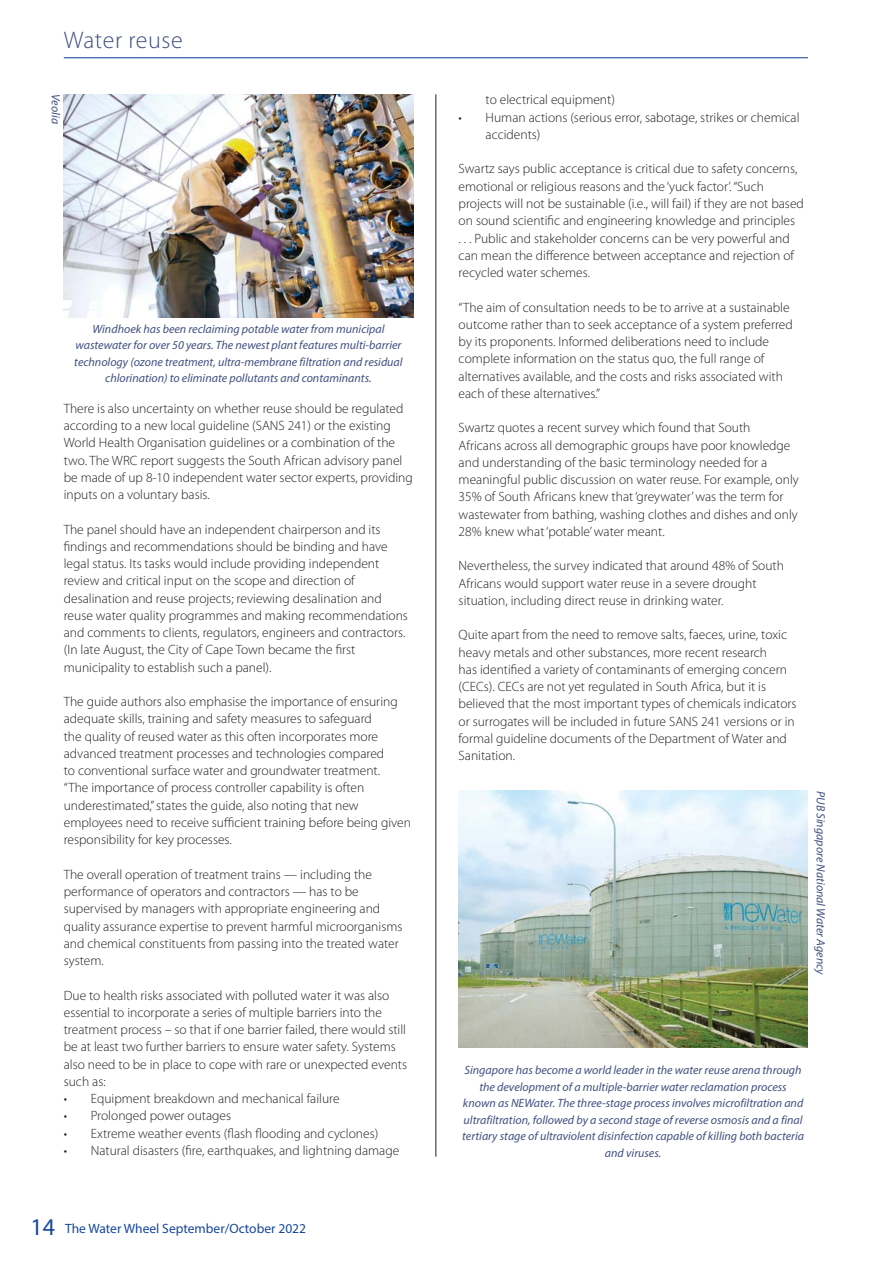
<style>
.page{position:relative;width:893px;height:1263px;background:#fff}
.page>*{position:absolute;margin:0;border:0;box-sizing:border-box;transform-origin:0 0}
.t1{font:300 24px "Myriad Pro";letter-spacing:.025em;color:#415080}
.t2{font:300 13.5px/17.2px "Myriad Pro";color:#231f20}
.t3{font:13.5px "Myriad Pro";color:#17479e}
.t4{font:italic 12px/16.5px "Myriad Pro";color:#415080;text-align:center}
.s1{font-size:24px}
</style>
<div class="page">
<hr style="left:64px;top:57px;width:744px;height:1px;background:#17479e">
<hr style="left:436px;top:94px;width:1px;height:1063px;background:#231f20">
<img style="left:64px;top:94px;width:349px;height:223px">
<img style="left:458px;top:791px;width:350px;height:257px">
<h1 class="t1" style="left:64px;top:31px;width:120px">Water reuse</h1>
<p class="t4" style="left:63px;top:94px;width:31px;rotate:90deg">Veolia</p>
<p class="t4" style="left:74px;top:322px;width:330px">Windhoek has been reclaiming potable water from municipal wastewater for over 50 years. The newest plant features multi-barrier technology (ozone treatment, ultra-membrane filtration and residual chlorination) to eliminate pollutants and contaminants.</p>
<p class="t2" style="left:64px;top:401px;width:350px">There is also uncertainty on whether reuse should be regulated according to a new local guideline (SANS 241) or the existing World Health Organisation guidelines or a combination of the two. The WRC report suggests the South African advisory panel be made of up 8-10 independent water sector experts, providing inputs on a voluntary basis.</p>
<p class="t2" style="left:64px;top:522px;width:346px">The panel should have an independent chairperson and its findings and recommendations should be binding and have legal status. Its tasks would include providing independent review and critical input on the scope and direction of desalination and reuse projects; reviewing desalination and reuse water quality programmes and making recommendations and comments to clients, regulators, engineers and contractors. (In late August, the City of Cape Town became the first municipality to establish such a panel).</p>
<p class="t2" style="left:64px;top:694px;width:349px">The guide authors also emphasise the importance of ensuring adequate skills, training and safety measures to safeguard<br>the quality of reused water as this often incorporates more advanced treatment processes and technologies compared<br>to conventional surface water and groundwater treatment.<br>“The importance of process controller capability is often underestimated,” states the guide, also noting that new employees need to receive sufficient training before being given responsibility for key processes.</p>
<p class="t2" style="left:64px;top:867px;width:340px">The overall operation of treatment trains — including the performance of operators and contractors — has to be supervised by managers with appropriate engineering and quality assurance expertise to prevent harmful microorganisms and chemical constituents from passing into the treated water system.</p>
<p class="t2" style="left:64px;top:988px;width:345px">Due to health risks associated with polluted water it was also essential to incorporate a series of multiple barriers into the treatment process – so that if one barrier failed, there would still be at least two further barriers to ensure water safety. Systems also need to be in place to cope with rare or unexpected events such as:</p>
<p class="t2" style="left:64px;top:1091px;width:277px">• Equipment breakdown and mechanical failure</p>
<p class="t2" style="left:64px;top:1108px;width:169px">• Prolonged power outages</p>
<p class="t2" style="left:64px;top:1126px;width:316px">• Extreme weather events (flash flooding and cyclones)</p>
<p class="t2" style="left:64px;top:1143px;width:337px">• Natural disasters (fire, earthquakes, and lightning damage</p>
<p class="t3" style="left:30px;top:1223px;width:277px"><span class="s1">14</span> The Water Wheel September/October 2022</p>
<p class="t2" style="left:486px;top:93px;width:131px">to electrical equipment)</p>
<p class="t2" style="left:486px;top:110px;width:315px;text-indent:-27px">• Human actions (serious error, sabotage, strikes or chemical accidents)</p>
<p class="t2" style="left:459px;top:162px;width:347px">Swartz says public acceptance is critical due to safety concerns, emotional or religious reasons and the ‘yuck factor’. “Such projects will not be sustainable (i.e., will fail) if they are not based on sound scientific and engineering knowledge and principles<br>. . . Public and stakeholder concerns can be very powerful and can mean the difference between acceptance and rejection of recycled water schemes.</p>
<p class="t2" style="left:459px;top:300px;width:336px">“The aim of consultation needs to be to arrive at a sustainable outcome rather than to seek acceptance of a system preferred by its proponents. Informed deliberations need to include complete information on the status quo, the full range of alternatives available, and the costs and risks associated with each of these alternatives.”</p>
<p class="t2" style="left:459px;top:420px;width:342px">Swartz quotes a recent survey which found that South<br>Africans across all demographic groups have poor knowledge and understanding of the basic terminology needed for a meaningful public discussion on water reuse. For example, only 35% of South Africans knew that ‘greywater’ was the term for wastewater from bathing, washing clothes and dishes and only 28% knew what ‘potable’ water meant.</p>
<p class="t2" style="left:459px;top:559px;width:327px">Nevertheless, the survey indicated that around 48% of South<br>Africans would support water reuse in a severe drought situation, including direct reuse in drinking water.</p>
<p class="t2" style="left:459px;top:628px;width:339px">Quite apart from the need to remove salts, faeces, urine, toxic heavy metals and other substances, more recent research<br>has identified a variety of contaminants of emerging concern (CECs). CECs are not yet regulated in South Africa, but it is believed that the most important types of chemicals indicators or surrogates will be included in future SANS 241 versions or in formal guideline documents of the Department of Water and Sanitation.</p>
<p class="t4" style="left:828px;top:791px;width:186px;rotate:90deg">PUB Singapore National Water Agency</p>
<p class="t4" style="left:462px;top:1063px;width:343px">Singapore has become a world leader in the water reuse arena through the development of a multiple-barrier water reclamation process known as NEWater. The three-stage process involves microfiltration and ultrafiltration, followed by a second stage of reverse osmosis and a final tertiary stage of ultraviolent disinfection capable of killing both bacteria and viruses.</p>
</div>
